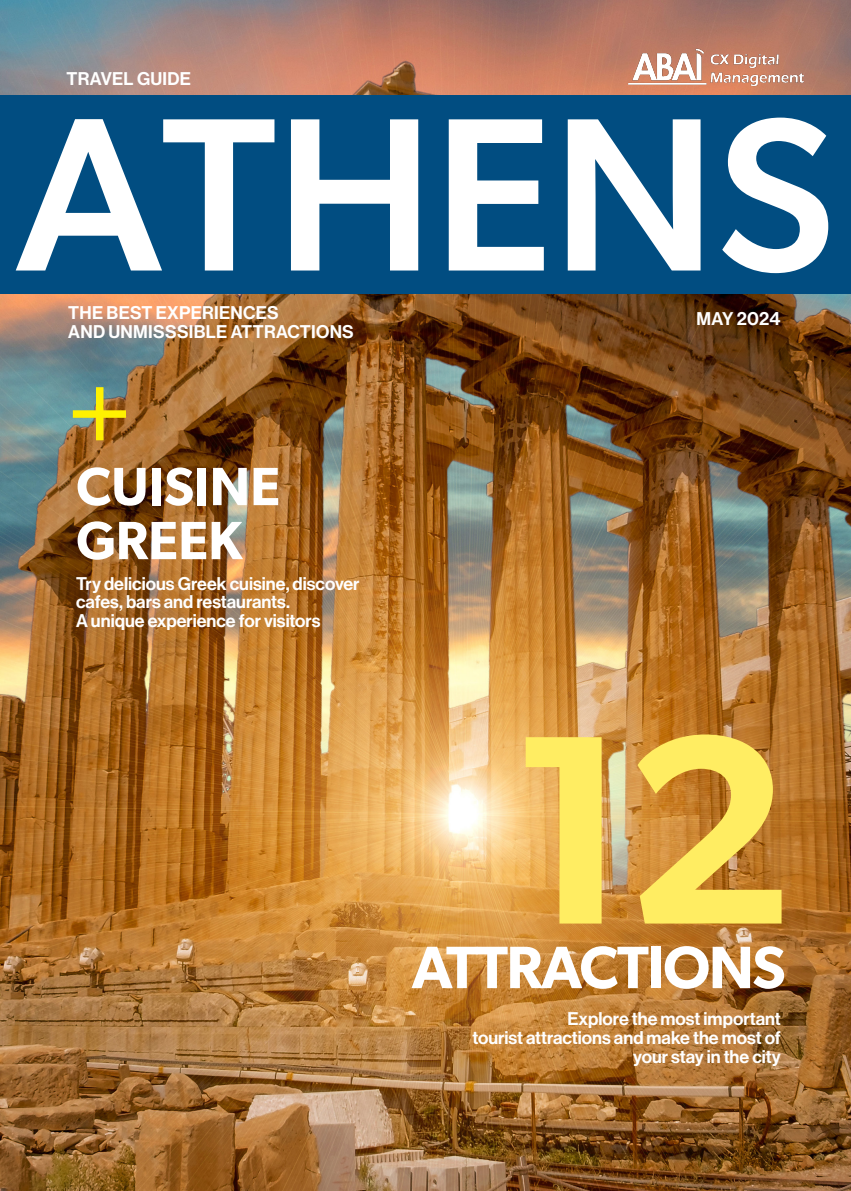
<style>
.page{position:relative;width:851px;height:1191px;background:#fff}
.page>*{position:absolute;margin:0;border:0;box-sizing:border-box;transform-origin:0 0}
.t1{font:600 270px "Gibson";color:#ffed62}
.t2{font:500 219px "Gibson";color:#fff}
.t3{font:600 60px "Gibson";letter-spacing:-.025em;color:#fff}
.t4{font:600 54px/54px "Gibson";color:#fff}
.t5{font:18px/18.8px "N Haas Grotesk DS Pro 65 Md";color:#fff;text-align:right}
</style>
<div class="page">
<img style="left:0;top:0;width:850px;height:1191px">
<div style="left:73px;top:410px;width:53px;height:8px;background:#fff101"></div>
<div style="left:96px;top:387px;width:7px;height:53px;background:#fff101"></div>
<div style="left:0;top:95px;width:850px;height:198px;background:#014d81"></div>
<img style="left:621px;top:47px;width:189px;height:41px">
<p class="t5" style="left:67px;top:70px;width:126px">TRAVEL GUIDE</p>
<h2 class="t2" style="left:16px;top:63px;width:820px">ATHENS</h2>
<p class="t5" style="left:68px;top:304px;width:212px">THE BEST EXPERIENCES</p>
<p class="t5" style="left:68px;top:323px;width:287px">AND UNMISSSIBLE ATTRACTIONS</p>
<h3 class="t4" style="left:76px;top:458px;width:206px">CUISINE<br>GREEK</h3>
<p class="t5" style="left:76px;top:574px;width:285px;text-align:left">Try delicious Greek cuisine, discover cafes, bars and restaurants.<br>A unique experience for visitors</p>
<p class="t5" style="left:696px;top:310px;width:85px">MAY 2024</p>
<h1 class="t1" style="left:508px;top:669px;width:286px">12</h1>
<h3 class="t3" style="left:411px;top:931px;width:375px">ATTRACTIONS</h3>
<p class="t5" style="left:472px;top:1010px;width:310px">Explore the most important<br>tourist attractions and make the most of your stay in the city</p>
</div>
